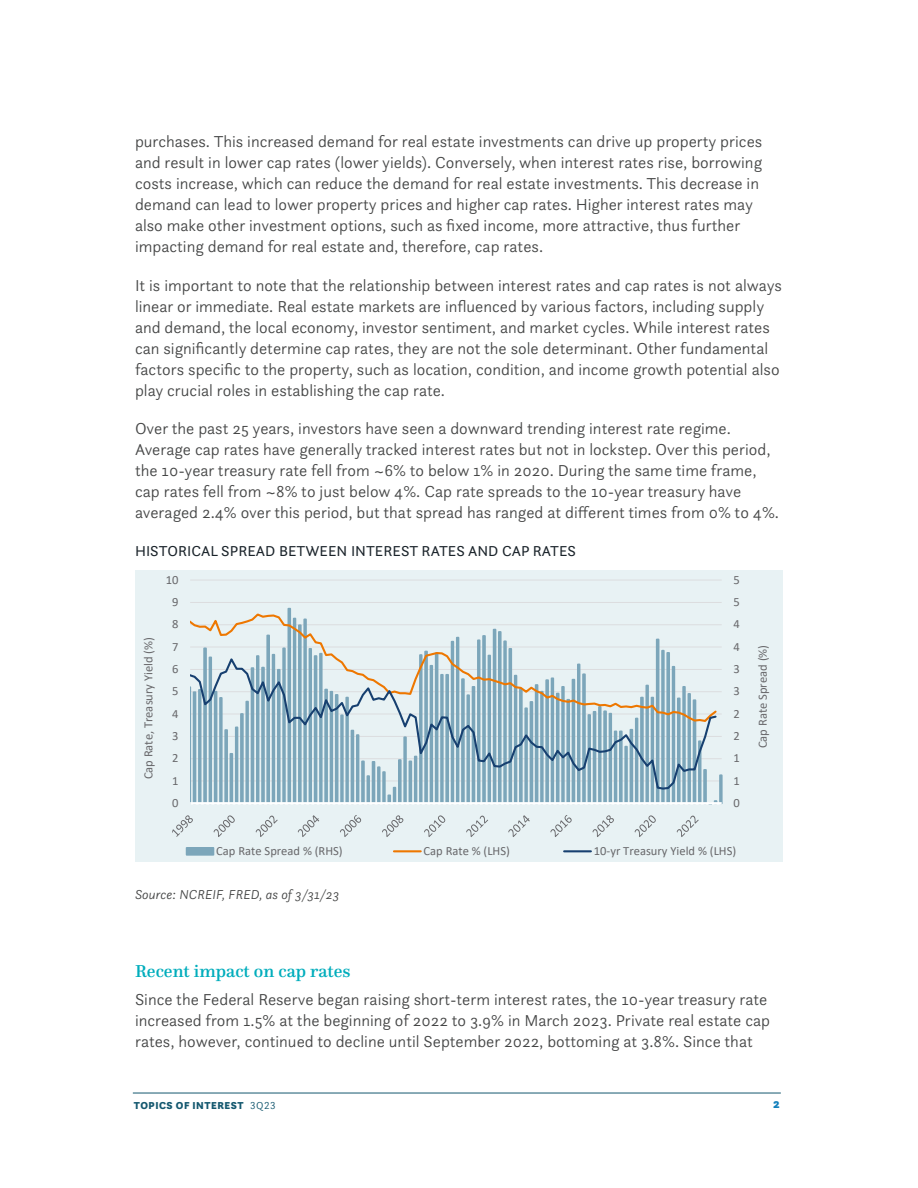
<style>
.page{position:relative;width:918px;height:1188px;background:#fff}
.page>*{position:absolute;margin:0;border:0;box-sizing:border-box;transform-origin:0 0}
.Subhead{font:500 18px "Questa";color:#00adbc}
.Normal_text{font:300 16.5px/21px "Questa Sans";color:#454646}
.Exhibit_Title{font:15px "Questa Sans";color:#1a232a}
.Footnotes{font:italic 300 13.5px "Questa Sans";color:#454646}
.t1{font:900 13.5px "Questa Sans";color:#1280bc;scale:.95 1}
.t2{font:12.6px "Calibri";color:#68686b}
.t3{font:900 10.5px "Questa Sans";letter-spacing:.05em;color:#14586f}
.s1{font-weight:300}
</style>
<div class="page">
<hr style="left:133px;top:1093px;width:648px;height:1px;background:#14586f">
<div style="left:135px;top:570px;width:648px;height:292px;background:#e8f2f4"></div>
<hr style="left:190px;top:602px;width:532px;height:1px;background:#dcdddf">
<hr style="left:190px;top:580px;width:532px;height:1px;background:#dcdddf">
<svg style="left:190px;top:624px;width:533px;height:180px"></svg>
<hr style="left:190px;top:802px;width:532px;height:3px;background:#fff">
<svg style="left:190px;top:607px;width:529px;height:116px"></svg>
<svg style="left:190px;top:644px;width:528px;height:147px"></svg>
<svg style="left:172px;top:815px;width:21px;height:22px"></svg>
<svg style="left:214px;top:815px;width:21px;height:22px"></svg>
<svg style="left:256px;top:816px;width:22px;height:21px"></svg>
<svg style="left:298px;top:815px;width:21px;height:22px"></svg>
<svg style="left:340px;top:815px;width:21px;height:22px"></svg>
<svg style="left:382px;top:815px;width:21px;height:22px"></svg>
<svg style="left:424px;top:815px;width:21px;height:22px"></svg>
<svg style="left:466px;top:816px;width:22px;height:21px"></svg>
<svg style="left:508px;top:815px;width:22px;height:22px"></svg>
<svg style="left:550px;top:815px;width:22px;height:22px"></svg>
<svg style="left:593px;top:815px;width:21px;height:22px"></svg>
<svg style="left:635px;top:815px;width:21px;height:22px"></svg>
<svg style="left:677px;top:816px;width:22px;height:21px"></svg>
<div style="left:187px;top:848px;width:26px;height:7px;background:#7ca6ba"></div>
<div style="left:186px;top:847px;width:28px;height:9px;border:2px solid #7ca6ba"></div>
<hr style="left:394px;top:850px;width:27px;height:2px;background:#e70">
<hr style="left:564px;top:850px;width:27px;height:2px;background:#174070">
<p class="Normal_text" style="left:135px;top:131px;width:629px">purchases. This increased demand for real estate investments can drive up property prices and result in lower cap rates (lower yields). Conversely, when interest rates rise, borrowing costs increase, which can reduce the demand for real estate investments. This decrease in demand can lead to lower property prices and higher cap rates. Higher interest rates may also make other investment options, such as fixed income, more attractive, thus further impacting demand for real estate and, therefore, cap rates.</p>
<p class="Normal_text" style="left:135px;top:274px;width:648px">It is important to note that the relationship between interest rates and cap rates is not always linear or immediate. Real estate markets are influenced by various factors, including supply and demand, the local economy, investor sentiment, and market cycles. While interest rates can significantly determine cap rates, they are not the sole determinant. Other fundamental factors specific to the property, such as location, condition, and income growth potential also play crucial roles in establishing the cap rate.</p>
<p class="Normal_text" style="left:135px;top:417px;width:646px">Over the past 25 years, investors have seen a downward trending interest rate regime.<br>Average cap rates have generally tracked interest rates but not in lockstep. Over this period, the 10-year treasury rate fell from ~6% to below 1% in 2020. During the same time frame, cap rates fell from ~8% to just below 4%. Cap rate spreads to the 10-year treasury have averaged 2.4% over this period, but that spread has ranged at different times from 0% to 4%.</p>
<p class="Exhibit_Title" style="left:135px;top:542px;width:443px">HISTORICAL SPREAD BETWEEN INTEREST RATES AND CAP RATES</p>
<p class="t2" style="left:140px;top:779px;width:144px;rotate:-90deg">Cap Rate, Treasury Yield (%)</p>
<p class="t2" style="left:166px;top:571px;width:14px">10</p>
<p class="t2" style="left:172px;top:593px;width:8px">9</p>
<p class="t2" style="left:172px;top:615px;width:8px">8</p>
<p class="t2" style="left:172px;top:638px;width:8px">7</p>
<p class="t2" style="left:172px;top:660px;width:8px">6</p>
<p class="t2" style="left:172px;top:682px;width:8px">5</p>
<p class="t2" style="left:172px;top:705px;width:8px">4</p>
<p class="t2" style="left:172px;top:727px;width:8px">3</p>
<p class="t2" style="left:172px;top:749px;width:8px">2</p>
<p class="t2" style="left:172px;top:772px;width:8px">1</p>
<p class="t2" style="left:172px;top:794px;width:8px">0</p>
<p class="t2" style="left:733px;top:571px;width:8px">5</p>
<p class="t2" style="left:733px;top:593px;width:8px">5</p>
<p class="t2" style="left:733px;top:615px;width:8px">4</p>
<p class="t2" style="left:733px;top:638px;width:8px">4</p>
<p class="t2" style="left:733px;top:660px;width:8px">3</p>
<p class="t2" style="left:733px;top:682px;width:8px">3</p>
<p class="t2" style="left:733px;top:705px;width:8px">2</p>
<p class="t2" style="left:733px;top:727px;width:8px">2</p>
<p class="t2" style="left:733px;top:749px;width:8px">1</p>
<p class="t2" style="left:733px;top:772px;width:8px">1</p>
<p class="t2" style="left:733px;top:794px;width:8px">0</p>
<p class="t2" style="left:216px;top:842px;width:128px">Cap Rate Spread % (RHS)</p>
<p class="t2" style="left:424px;top:842px;width:88px">Cap Rate % (LHS)</p>
<p class="t2" style="left:594px;top:842px;width:144px">10-yr Treasury Yield % (LHS)</p>
<p class="Footnotes" style="left:135px;top:886px;width:206px">Source: NCREIF, FRED, as of 3/31/23</p>
<p class="t2" style="left:754px;top:748px;width:105px;rotate:-90deg">Cap Rate Spread (%)</p>
<p class="Subhead" style="left:135px;top:960px;width:217px">Recent impact on cap rates</p>
<p class="Normal_text" style="left:135px;top:988px;width:637px">Since the Federal Reserve began raising short-term interest rates, the 10-year treasury rate increased from 1.5% at the beginning of 2022 to 3.9% in March 2023. Private real estate cap rates, however, continued to decline until September 2022, bottoming at 3.8%. Since that</p>
<p class="t3" style="left:134px;top:1099px;width:143px">TOPICS OF INTEREST <span class="s1">3Q23</span></p>
<p class="t1" style="left:773px;top:1095px;width:8px">2</p>
</div>
